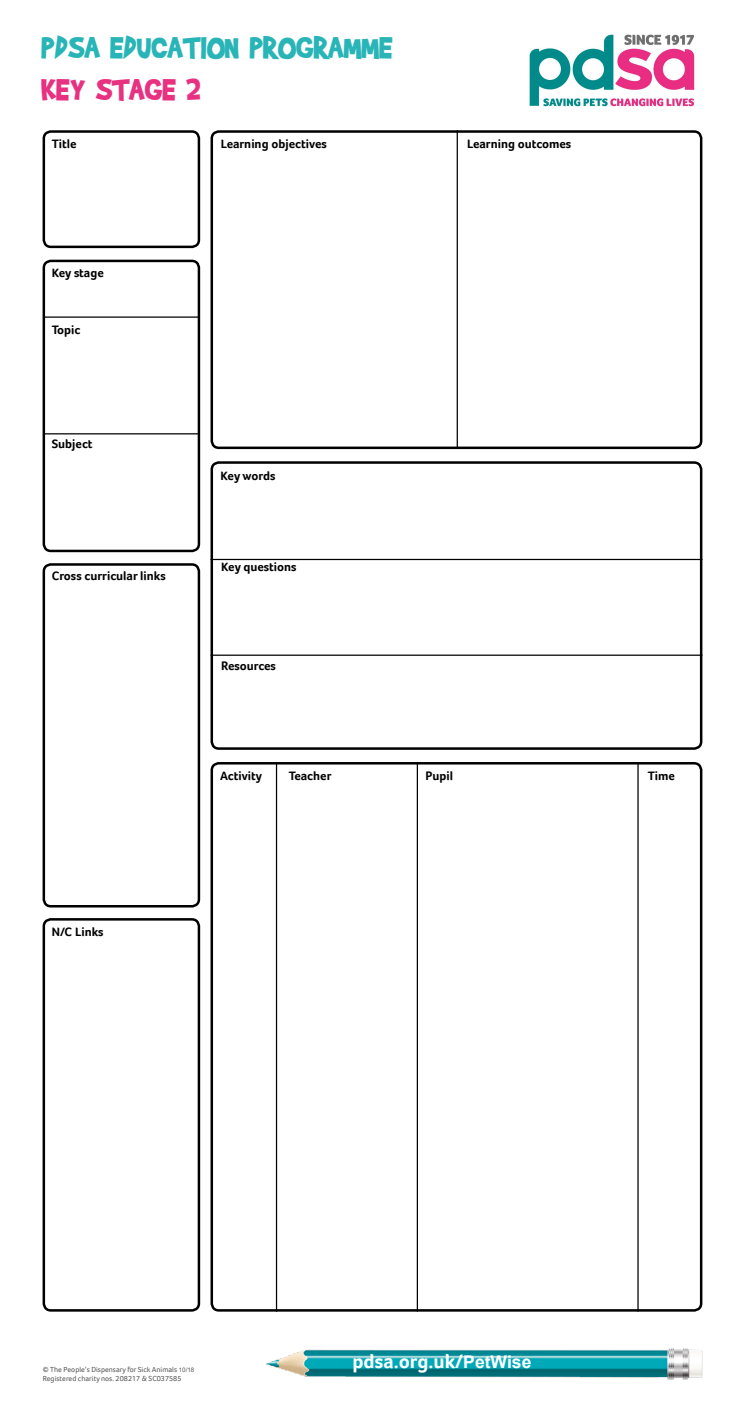
<style>
.page{position:relative;width:745px;height:1418px;background:#fff}
.page>*{position:absolute;margin:0;border:0;box-sizing:border-box;transform-origin:0 0}
.t1{font:36.25px "Brady Bunch Remastered";color:#29b5b7}
.t2{font:36.25px "Brady Bunch Remastered";color:#e73181}
.t3{font:700 20px "PDSA Foco";color:#fff}
.t4{font:700 12.5px "PDSA Foco";color:#000}
.t5{font:7.5px/9px "PDSA Foco";color:#565655}
.s1{font-family:"Arial";font-size:6.25px}
.s2{font-family:"Arial";font-size:17.5px}
</style>
<div class="page">
<div style="left:43px;top:918px;width:157px;height:393px;border:2px solid #000;border-radius:7px"></div>
<div style="left:43px;top:563px;width:157px;height:344px;border:2px solid #000;border-radius:7px"></div>
<div style="left:210px;top:130px;width:492px;height:319px;border:2px solid #000;border-radius:7px"></div>
<div style="left:210px;top:461px;width:492px;height:288px;border:2px solid #000;border-radius:7px"></div>
<div style="left:43px;top:260px;width:157px;height:292px;border:2px solid #000;border-radius:7px"></div>
<div style="left:43px;top:130px;width:157px;height:118px;border:2px solid #000;border-radius:7px"></div>
<hr style="left:44px;top:316px;width:155px;height:2px;background:#000">
<hr style="left:44px;top:433px;width:155px;height:1px;background:#000">
<hr style="left:456px;top:130px;width:1px;height:317px;background:#000">
<div style="left:210px;top:762px;width:492px;height:549px;border:2px solid #000;border-radius:7px"></div>
<hr style="left:276px;top:762px;width:1px;height:549px;background:#000">
<hr style="left:416px;top:762px;width:1px;height:549px;background:#000">
<hr style="left:637px;top:762px;width:1px;height:549px;background:#000">
<img style="left:266px;top:1348px;width:437px;height:32px">
<hr style="left:210px;top:559px;width:492px;height:1px;background:#000">
<hr style="left:210px;top:654px;width:492px;height:2px;background:#000">
<img style="left:529px;top:34px;width:166px;height:73px">
<p class="t1" style="left:42px;top:29px;width:352px">PDSA EDUCATION PROGRAMME</p>
<p class="t2" style="left:41px;top:70px;width:161px">KEY STAGE 2</p>
<p class="t4" style="left:52px;top:136px;width:26px">Title</p>
<p class="t4" style="left:220px;top:136px;width:107px">Learning objectives</p>
<p class="t4" style="left:467px;top:136px;width:106px">Learning outcomes</p>
<p class="t4" style="left:52px;top:265px;width:53px">Key stage</p>
<p class="t4" style="left:52px;top:322px;width:30px">Topic</p>
<p class="t4" style="left:52px;top:436px;width:42px">Subject</p>
<p class="t4" style="left:52px;top:568px;width:115px">Cross curricular links</p>
<p class="t4" style="left:220px;top:468px;width:56px">Key words</p>
<p class="t4" style="left:221px;top:559px;width:77px">Key questions</p>
<p class="t4" style="left:221px;top:658px;width:56px">Resources</p>
<p class="t4" style="left:220px;top:768px;width:43px">Activity</p>
<p class="t4" style="left:289px;top:768px;width:44px">Teacher</p>
<p class="t4" style="left:425px;top:768px;width:29px">Pupil</p>
<p class="t4" style="left:647px;top:768px;width:29px">Time</p>
<p class="t4" style="left:52px;top:924px;width:53px">N/C Links</p>
<p class="t5" style="left:43px;top:1365px;width:153px">© The People’s Dispensary for Sick Animals <span class="s1">10/18<br></span>Registered charity nos. 208217 &amp; SC037585</p>
<p class="t3" style="left:352px;top:1349px;width:180px">pdsa.org.uk/<span class="s2">PetWise</span></p>
</div>
